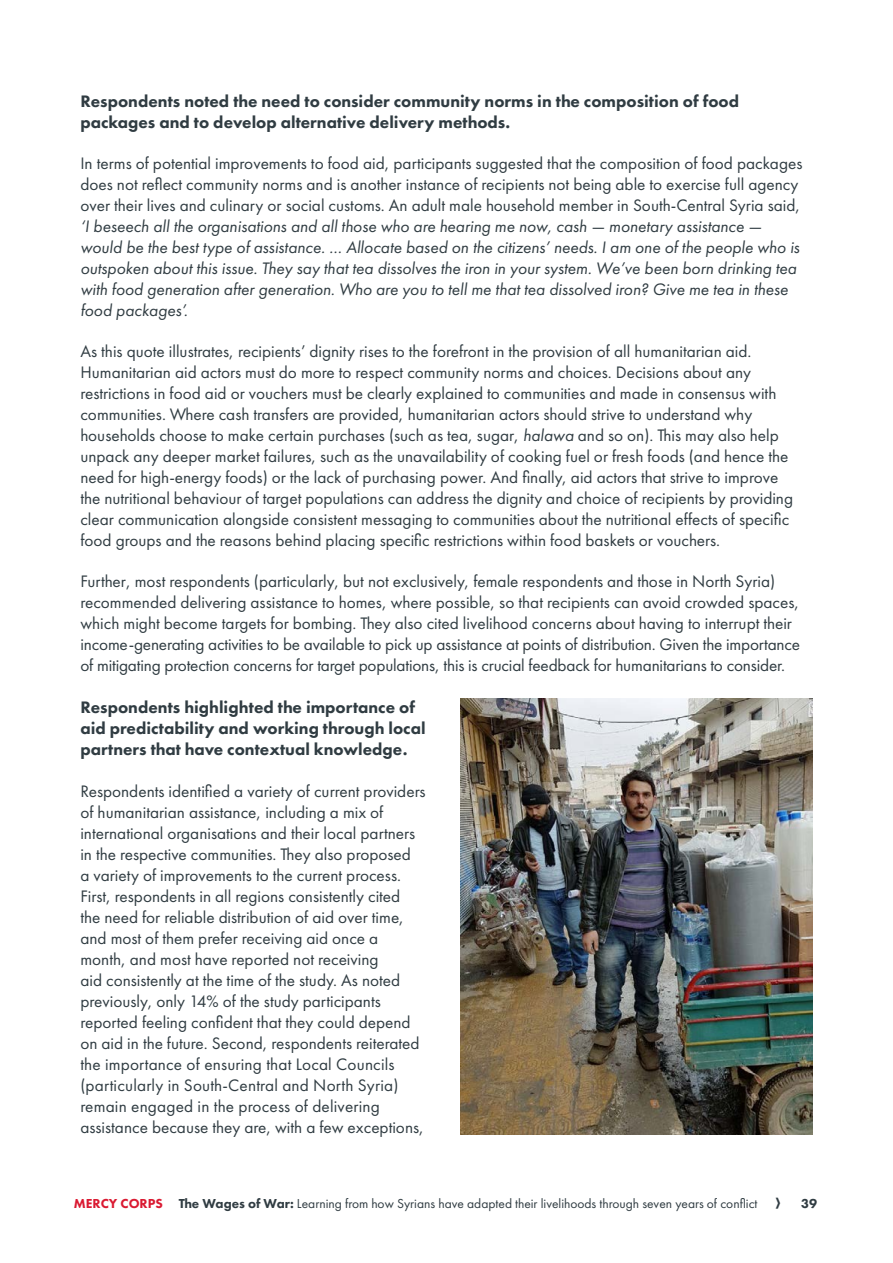
<style>
.page{position:relative;width:893px;height:1263px;background:#fff}
.page>*{position:absolute;margin:0;border:0;box-sizing:border-box;transform-origin:0 0}
.t1{font:17.25px/21px "Futura PT";color:#303c42}
.t2{font:italic 17.25px/21px "Futura PT";color:#303c42}
.t3{font:800 17.25px/21px "Futura PT";color:#303c42}
.t4{font:13.5px "Futura PT";color:#303c42}
.t5{font:800 13.5px "Futura PT";color:#303c42}
.s1{font-style:italic}
.s2{font-weight:800;color:#da1a32}
.s3{font-weight:800}
</style>
<div class="page">
<img style="left:460px;top:698px;width:352px;height:436px">
<p class="t3" style="left:80px;top:90px;width:660px">Respondents noted the need to consider community norms in the composition of food packages and to develop alternative delivery methods.</p>
<p class="t1" style="left:80px;top:153px;width:724px">In terms of potential improvements to food aid, participants suggested that the composition of food packages does not reflect community norms and is another instance of recipients not being able to exercise full agency over their lives and culinary or social customs. An adult male household member in South-Central Syria said,</p>
<p class="t2" style="left:80px;top:216px;width:721px">‘I beseech all the organisations and all those who are hearing me now, cash — monetary assistance — would be the best type of assistance. … Allocate based on the citizens’ needs. I am one of the people who is outspoken about this issue. They say that tea dissolves the iron in your system. We’ve been born drinking tea with food generation after generation. Who are you to tell me that tea dissolved iron? Give me tea in these food packages’.</p>
<p class="t1" style="left:80px;top:341px;width:714px">As this quote illustrates, recipients’ dignity rises to the forefront in the provision of all humanitarian aid.<br>Humanitarian aid actors must do more to respect community norms and choices. Decisions about any restrictions in food aid or vouchers must be clearly explained to communities and made in consensus with communities. Where cash transfers are provided, humanitarian actors should strive to understand why households choose to make certain purchases (such as tea, sugar, <span class="s1">halawa</span> and so on). This may also help unpack any deeper market failures, such as the unavailability of cooking fuel or fresh foods (and hence the need for high-energy foods) or the lack of purchasing power. And finally, aid actors that strive to improve the nutritional behaviour of target populations can address the dignity and choice of recipients by providing clear communication alongside consistent messaging to communities about the nutritional effects of specific food groups and the reasons behind placing specific restrictions within food baskets or vouchers.</p>
<p class="t1" style="left:80px;top:571px;width:721px">Further, most respondents (particularly, but not exclusively, female respondents and those in North Syria) recommended delivering assistance to homes, where possible, so that recipients can avoid crowded spaces, which might become targets for bombing. They also cited livelihood concerns about having to interrupt their income-generating activities to be available to pick up assistance at points of distribution. Given the importance of mitigating protection concerns for target populations, this is crucial feedback for humanitarians to consider.</p>
<p class="t3" style="left:80px;top:696px;width:347px">Respondents highlighted the importance of aid predictability and working through local partners that have contextual knowledge.</p>
<p class="t1" style="left:80px;top:780px;width:347px">Respondents identified a variety of current providers of humanitarian assistance, including a mix of international organisations and their local partners in the respective communities. They also proposed<br>a variety of improvements to the current process.<br>First, respondents in all regions consistently cited<br>the need for reliable distribution of aid over time, and most of them prefer receiving aid once a month, and most have reported not receiving<br>aid consistently at the time of the study. As noted previously, only 14% of the study participants reported feeling confident that they could depend on aid in the future. Second, respondents reiterated the importance of ensuring that Local Councils (particularly in South-Central and North Syria) remain engaged in the process of delivering assistance because they are, with a few exceptions,</p>
<p class="t4" style="left:74px;top:1195px;width:685px"><span class="s2">MERCY CORPS</span> <span class="s3">The Wages of War:</span> Learning from how Syrians have adapted their livelihoods through seven years of conflict</p>
<p class="t5" style="left:801px;top:1195px;width:18px">39</p>
</div>
